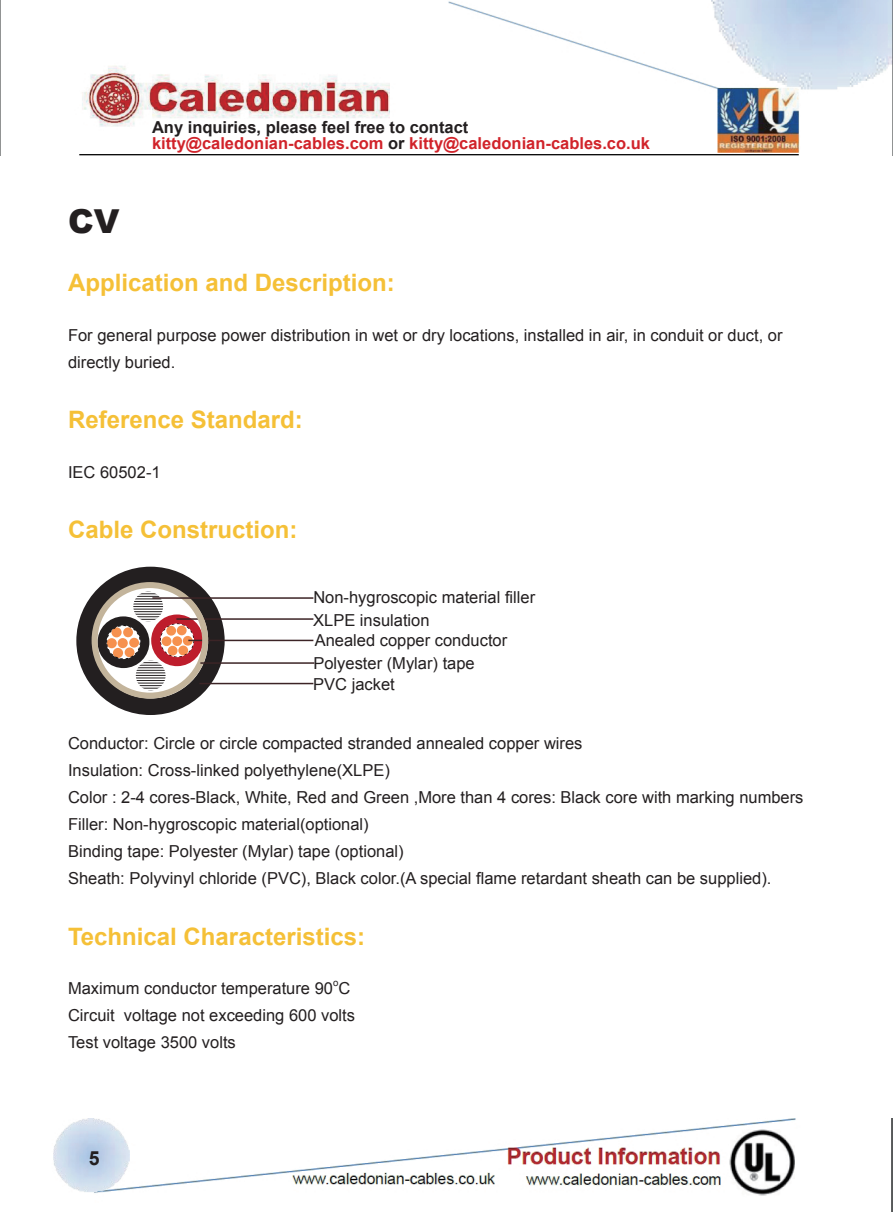
<style>
.page{position:relative;width:893px;height:1212px;background:#fff}
.page>*{position:absolute;margin:0;border:0;box-sizing:border-box;transform-origin:0 0}
.t1{font:900 33px "Arial";color:#231f20}
.t2{font:700 24px "Arial";color:#f5c037}
.t3{font:700 19.5px "Arial";color:#231f20}
.t4{font:16.5px/27px "Arial";color:#231f20}
.t5{font:700 16.5px/16.5px "Arial";color:#d1232a}
.t6{font:9.6px "Arial";color:#231f20}
.s1{color:#231f20}
</style>
<div class="page">
<img style="left:53px;top:1119px;width:840px;height:93px">
<img style="left:0;top:0;width:893px;height:155px">
<svg style="left:136px;top:661px;width:30px;height:29px"></svg>
<div style="left:76px;top:567px;width:149px;height:148px;border:16px solid #231f20;border-radius:50%"></div>
<svg style="left:183px;top:636px;width:10px;height:10px"></svg>
<div style="left:162px;top:636px;width:9px;height:10px;background:#f6914f;border-radius:50%"></div>
<div style="left:178px;top:645px;width:10px;height:10px;background:#f6914f;border-radius:50%"></div>
<div style="left:177px;top:625px;width:10px;height:10px;background:#f6914f;border-radius:50%"></div>
<div style="left:172px;top:636px;width:10px;height:10px;background:#f6914f;border-radius:50%"></div>
<div style="left:168px;top:646px;width:10px;height:9px;background:#f6914f;border-radius:50%"></div>
<div style="left:166px;top:626px;width:10px;height:10px;background:#f6914f;border-radius:50%"></div>
<div style="left:160px;top:623px;width:35px;height:35px;border:1px dashed #080707;border-radius:50%"></div>
<div style="left:151px;top:614px;width:52px;height:52px;border:9px solid #be1d2c;border-radius:50%"></div>
<div style="left:129px;top:638px;width:10px;height:9px;background:#f6914f;border-radius:50%"></div>
<div style="left:107px;top:638px;width:10px;height:10px;background:#f6914f;border-radius:50%"></div>
<div style="left:125px;top:647px;width:9px;height:10px;background:#f6914f;border-radius:50%"></div>
<div style="left:123px;top:627px;width:10px;height:10px;background:#f6914f;border-radius:50%"></div>
<div style="left:118px;top:638px;width:10px;height:10px;background:#f6914f;border-radius:50%"></div>
<div style="left:113px;top:648px;width:10px;height:10px;background:#f6914f;border-radius:50%"></div>
<div style="left:111px;top:627px;width:11px;height:10px;background:#f6914f;border-radius:50%"></div>
<div style="left:106px;top:625px;width:35px;height:35px;border:1px dashed #080707;border-radius:50%"></div>
<div style="left:97px;top:616px;width:53px;height:52px;border:9px solid #231f20;border-radius:50%"></div>
<hr style="left:176px;top:618px;width:137px;height:2px;background:#3c2426">
<hr style="left:188px;top:640px;width:125px;height:1px;background:#3c2426">
<hr style="left:199px;top:683px;width:114px;height:1px;background:#3c2426">
<svg style="left:133px;top:592px;width:30px;height:29px"></svg>
<div style="left:92px;top:582px;width:116px;height:117px;border:6px solid #c3b49b;border-radius:50%"></div>
<hr style="left:200px;top:662px;width:114px;height:2px;background:#3c2426">
<hr style="left:152px;top:597px;width:161px;height:2px;background:#3c2426">
<h1 class="t1" style="left:68px;top:197px;width:53px">CV</h1>
<p class="t5" style="left:152px;top:119px;width:500px"><span class="s1">Any inquiries, please feel free to contact </span>kitty@caledonian-cables.com <span class="s1">or</span> kitty@caledonian-cables.co.uk</p>
<h2 class="t2" style="left:68px;top:267px;width:328px">Application and Description:</h2>
<p class="t4" style="left:68px;top:322px;width:716px">For general purpose power distribution in wet or dry locations, installed in air, in conduit or duct, or directly buried.</p>
<h2 class="t2" style="left:68px;top:404px;width:236px">Reference Standard:</h2>
<p class="t4" style="left:68px;top:458px;width:94px">IEC 60502-1</p>
<h2 class="t2" style="left:68px;top:514px;width:231px">Cable Construction:</h2>
<p class="t4" style="left:313px;top:585px;width:224px;line-height:23.2px">Non-hygroscopic material filler<br>XLPE insulation</p>
<p class="t4" style="left:315px;top:627px;width:194px">Anealed copper conductor</p>
<p class="t4" style="left:313px;top:671px;width:83px">PVC jacket</p>
<p class="t4" style="left:313px;top:650px;width:163px">Polyester (Mylar) tape</p>
<p class="t4" style="left:68px;top:730px;width:737px">Conductor: Circle or circle compacted stranded annealed copper wires<br>Insulation: Cross-linked polyethylene(XLPE)<br>Color : 2-4 cores-Black, White, Red and Green ,More than 4 cores: Black core with marking numbers Filler: Non-hygroscopic material(optional)<br>Binding tape: Polyester (Mylar) tape (optional)<br>Sheath: Polyvinyl chloride (PVC), Black color.(A special flame retardant sheath can be supplied).</p>
<h2 class="t2" style="left:68px;top:920px;width:298px">Technical Characteristics:</h2>
<p class="t4" style="left:68px;top:975px;width:284px">Maximum conductor temperature 90 C</p>
<p class="t6" style="left:333px;top:977px;width:7px">o</p>
<p class="t4" style="left:68px;top:1002px;width:289px">Circuit voltage not exceeding 600 volts<br>Test voltage 3500 volts</p>
<p class="t3" style="left:89px;top:1145px;width:12px">5</p>
</div>
